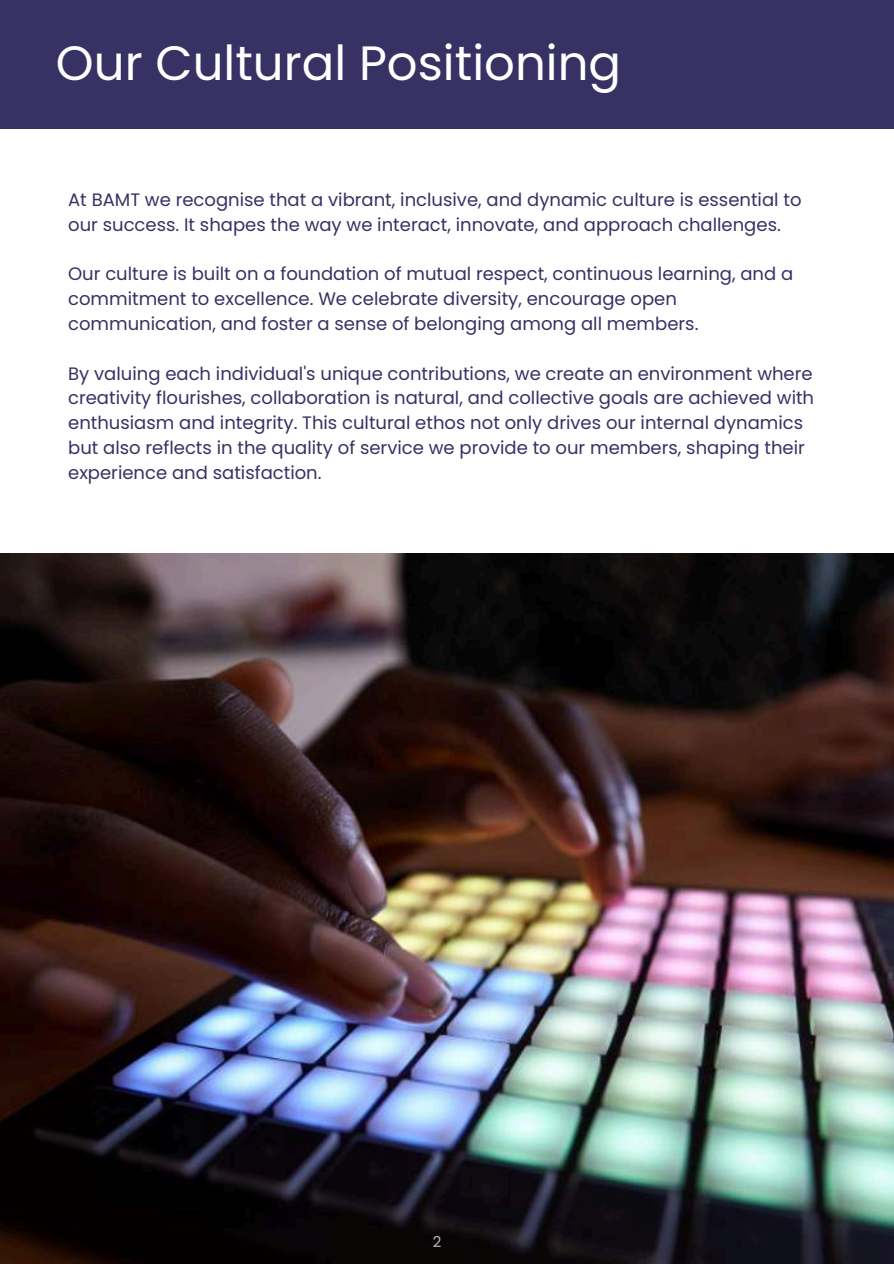
<style>
.page{position:relative;width:894px;height:1264px;background:#fff}
.page>*{position:absolute;margin:0;border:0;box-sizing:border-box;transform-origin:0 0}
.t1{font:48.15px "Poppins";color:#fff}
.t2{font:18px/24.8px "Poppins";color:#373164}
.t3{font:15px "Poppins";color:#bab8ce}
</style>
<div class="page">
<div style="left:0;top:0;width:893px;height:128px;background:#373164"></div>
<img style="left:0;top:553px;width:893px;height:710px">
<h1 class="t1" style="left:56px;top:29px;width:566px">Our Cultural Positioning</h1>
<p class="t2" style="left:68px;top:187px;width:734px">At BAMT we recognise that a vibrant, inclusive, and dynamic culture is essential to our success. It shapes the way we interact, innovate, and approach challenges.</p>
<p class="t2" style="left:68px;top:262px;width:726px">Our culture is built on a foundation of mutual respect, continuous learning, and a commitment to excellence. We celebrate diversity, encourage open communication, and foster a sense of belonging among all members.</p>
<p class="t2" style="left:68px;top:361px;width:747px">By valuing each individual's unique contributions, we create an environment where creativity flourishes, collaboration is natural, and collective goals are achieved with enthusiasm and integrity. This cultural ethos not only drives our internal dynamics but also reflects in the quality of service we provide to our members, shaping their experience and satisfaction.</p>
<p class="t3" style="left:432px;top:1230px;width:10px">2</p>
</div>
